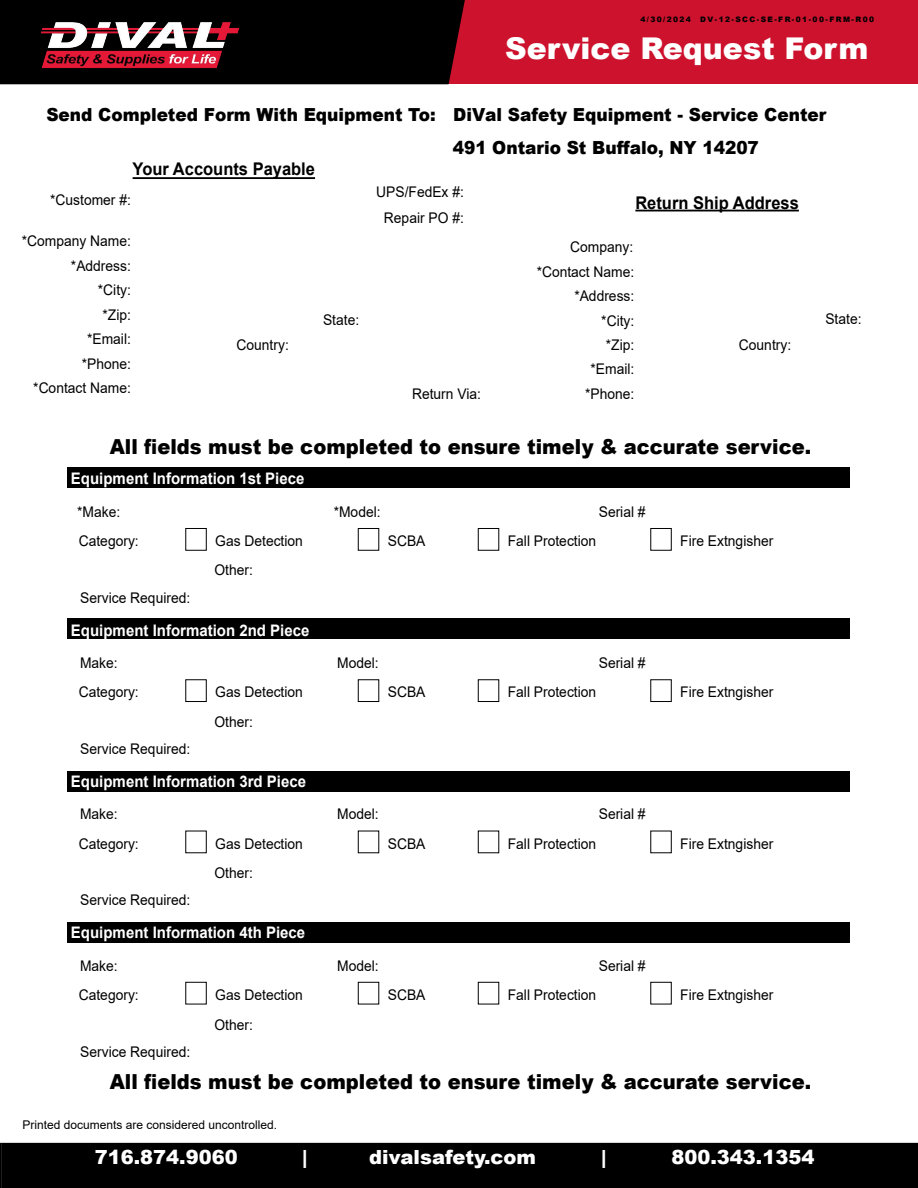
<style>
.page{position:relative;width:918px;height:1188px;background:#fff}
.page>*{position:absolute;margin:0;border:0;box-sizing:border-box;transform-origin:0 0}
.t1{font:900 30px "Arial";color:#fff}
.t2{font:900 20.7px "Arial";color:#000;scale:.94 1}
.t3{font:900 19.5px "Arial";color:#fff}
.t4{font:900 18px/32.4px "Arial";color:#000;scale:.94 1}
.t5{font:700 17.55px "Arial";color:#000;scale:.94 1}
.t6{font:700 15.9px "Arial";color:#fff;scale:.94 1}
.t7{font:14.7px/24.5px "Arial";color:#000;text-align:right;scale:.94 1}
.t8{font:12px "Arial";color:#000}
.t9{font:900 7.5px "Arial";letter-spacing:.19em;color:#000}
.s1{font-style:inherit}
</style>
<div class="page">
<div style="left:249px;top:0;width:669px;height:84px;background:#cd122d"></div>
<div style="left:1px;top:0;width:464px;height:84px;background:#000"></div>
<hr style="left:0;top:0;width:1px;height:95px;background:#cd122d">
<img style="left:40px;top:21px;width:200px;height:48px">
<div style="left:0;top:1143px;width:918px;height:45px;background:#000"></div>
<div style="left:185px;top:528px;width:22px;height:23px;border:1px solid #000"></div>
<hr style="left:133px;top:177px;width:182px;height:2px;background:#000">
<hr style="left:635px;top:210px;width:164px;height:1px;background:#000">
<div style="left:68px;top:467px;width:782px;height:20px;background:#000"></div>
<div style="left:358px;top:528px;width:21px;height:23px;border:1px solid #000"></div>
<div style="left:478px;top:528px;width:21px;height:23px;border:1px solid #000"></div>
<div style="left:650px;top:528px;width:22px;height:23px;border:1px solid #000"></div>
<div style="left:185px;top:679px;width:22px;height:23px;border:1px solid #000"></div>
<div style="left:68px;top:618px;width:782px;height:21px;background:#000"></div>
<div style="left:358px;top:679px;width:21px;height:23px;border:1px solid #000"></div>
<div style="left:478px;top:679px;width:21px;height:23px;border:1px solid #000"></div>
<div style="left:650px;top:679px;width:22px;height:23px;border:1px solid #000"></div>
<div style="left:68px;top:771px;width:782px;height:20px;background:#000"></div>
<div style="left:358px;top:831px;width:21px;height:22px;border:1px solid #000"></div>
<div style="left:478px;top:831px;width:21px;height:22px;border:1px solid #000"></div>
<div style="left:185px;top:982px;width:22px;height:22px;border:1px solid #000"></div>
<div style="left:68px;top:922px;width:782px;height:21px;background:#000"></div>
<div style="left:358px;top:982px;width:21px;height:22px;border:1px solid #000"></div>
<div style="left:478px;top:982px;width:21px;height:22px;border:1px solid #000"></div>
<div style="left:650px;top:982px;width:22px;height:22px;border:1px solid #000"></div>
<p class="t9" style="left:640px;top:14px;width:235px">4/30/2024 DV-12-SCC-SE-FR-01-00-FRM-R00</p>
<h1 class="t1" style="left:505px;top:27px;width:365px">Service Request Form</h1>
<p class="t4" style="left:453px;top:98px;width:399px;text-indent:-406px">Send Completed Form With Equipment To: DiVal Safety Equipment - Service Center<br>491 Ontario St Buffalo, NY 14207</p>
<p class="t5" style="left:133px;top:156px;width:196px">Your Accounts Payable</p>
<p class="t7" style="left:50px;top:187px;width:87px"><span class="s1">*</span>Customer #:</p>
<p class="t7" style="left:22px;top:229px;width:118px"><span class="s1">*</span>Company Name: <span class="s1">*</span>Address:<br><span class="s1">*</span>City:<br><span class="s1">*</span>Zip:<br><span class="s1">*</span>Email:<br><span class="s1">*</span>Phone:<br><span class="s1">*</span>Contact Name:</p>
<p class="t7" style="left:237px;top:332px;width:57px">Country:</p>
<p class="t7" style="left:323px;top:308px;width:40px">State:</p>
<p class="t7" style="left:376px;top:179px;width:95px;line-height:25.5px;text-align:center">UPS/FedEx #:<br>Repair PO #:</p>
<p class="t5" style="left:635px;top:190px;width:175px">Return Ship Address</p>
<p class="t7" style="left:537px;top:235px;width:105px">Company: <span class="s1">*</span>Contact Name: <span class="s1">*</span>Address:<br><span class="s1">*</span>City:<br><span class="s1">*</span>Zip:<br><span class="s1">*</span>Email:</p>
<p class="t7" style="left:739px;top:332px;width:57px">Country:</p>
<p class="t7" style="left:412px;top:381px;width:75px">Return Via:</p>
<p class="t7" style="left:585px;top:381px;width:54px"><span class="s1">*</span>Phone:</p>
<p class="t7" style="left:825px;top:306px;width:40px">State:</p>
<h2 class="t2" style="left:110px;top:432px;width:748px">All fields must be completed to ensure timely &amp; accurate service.</h2>
<p class="t6" style="left:71px;top:468px;width:250px">Equipment Information 1st Piece</p>
<p class="t7" style="left:77px;top:499px;width:47px"><span class="s1">*</span>Make:</p>
<p class="t7" style="left:334px;top:499px;width:51px"><span class="s1">*</span>Model:</p>
<p class="t7" style="left:599px;top:499px;width:51px">Serial #</p>
<p class="t7" style="left:79px;top:529px;width:65px">Category:</p>
<p class="t7" style="left:215px;top:529px;width:95px">Gas Detection</p>
<p class="t7" style="left:388px;top:529px;width:42px">SCBA</p>
<p class="t7" style="left:508px;top:529px;width:96px">Fall Protection</p>
<p class="t7" style="left:680px;top:529px;width:101px">Fire Extngisher</p>
<p class="t7" style="left:214px;top:558px;width:42px">Other:</p>
<p class="t7" style="left:80px;top:585px;width:119px">Service Required:</p>
<p class="t6" style="left:71px;top:619px;width:255px">Equipment Information 2nd Piece</p>
<p class="t7" style="left:80px;top:651px;width:42px">Make:</p>
<p class="t7" style="left:337px;top:651px;width:46px">Model:</p>
<p class="t7" style="left:599px;top:651px;width:51px">Serial #</p>
<p class="t7" style="left:79px;top:680px;width:65px">Category:</p>
<p class="t7" style="left:215px;top:680px;width:95px">Gas Detection</p>
<p class="t7" style="left:388px;top:680px;width:42px">SCBA</p>
<p class="t7" style="left:508px;top:680px;width:96px">Fall Protection</p>
<p class="t7" style="left:680px;top:680px;width:101px">Fire Extngisher</p>
<p class="t7" style="left:214px;top:709px;width:42px">Other:</p>
<p class="t7" style="left:80px;top:737px;width:119px">Service Required:</p>
<p class="t6" style="left:71px;top:770px;width:252px">Equipment Information 3rd Piece</p>
<p class="t7" style="left:80px;top:802px;width:42px">Make:</p>
<p class="t7" style="left:337px;top:802px;width:46px">Model:</p>
<p class="t7" style="left:599px;top:802px;width:51px">Serial #</p>
<p class="t7" style="left:79px;top:831px;width:65px">Category:</p>
<p class="t7" style="left:215px;top:831px;width:95px">Gas Detection</p>
<p class="t7" style="left:388px;top:831px;width:42px">SCBA</p>
<p class="t7" style="left:508px;top:831px;width:96px">Fall Protection</p>
<p class="t7" style="left:680px;top:831px;width:101px">Fire Extngisher</p>
<p class="t7" style="left:214px;top:861px;width:42px">Other:</p>
<p class="t7" style="left:80px;top:888px;width:119px">Service Required:</p>
<p class="t6" style="left:71px;top:921px;width:251px">Equipment Information 4th Piece</p>
<p class="t7" style="left:80px;top:953px;width:42px">Make:</p>
<p class="t7" style="left:337px;top:953px;width:46px">Model:</p>
<p class="t7" style="left:599px;top:953px;width:51px">Serial #</p>
<p class="t7" style="left:79px;top:982px;width:65px">Category:</p>
<p class="t7" style="left:215px;top:982px;width:95px">Gas Detection</p>
<p class="t7" style="left:388px;top:982px;width:42px">SCBA</p>
<p class="t7" style="left:508px;top:982px;width:96px">Fall Protection</p>
<p class="t7" style="left:680px;top:982px;width:101px">Fire Extngisher</p>
<p class="t7" style="left:80px;top:1039px;width:119px">Service Required:</p>
<p class="t7" style="left:214px;top:1012px;width:42px">Other:</p>
<h2 class="t2" style="left:110px;top:1067px;width:748px">All fields must be completed to ensure timely &amp; accurate service.</h2>
<p class="t8" style="left:22px;top:1117px;width:256px">Printed documents are considered uncontrolled.</p>
<h3 class="t3" style="left:95px;top:1143px;width:145px">716.874.9060</h3>
<h3 class="t3" style="left:302px;top:1143px;width:7px">|</h3>
<h3 class="t3" style="left:369px;top:1143px;width:168px">divalsafety.com</h3>
<h3 class="t3" style="left:601px;top:1143px;width:7px">|</h3>
<h3 class="t3" style="left:671px;top:1143px;width:145px">800.343.1354</h3>
</div>
